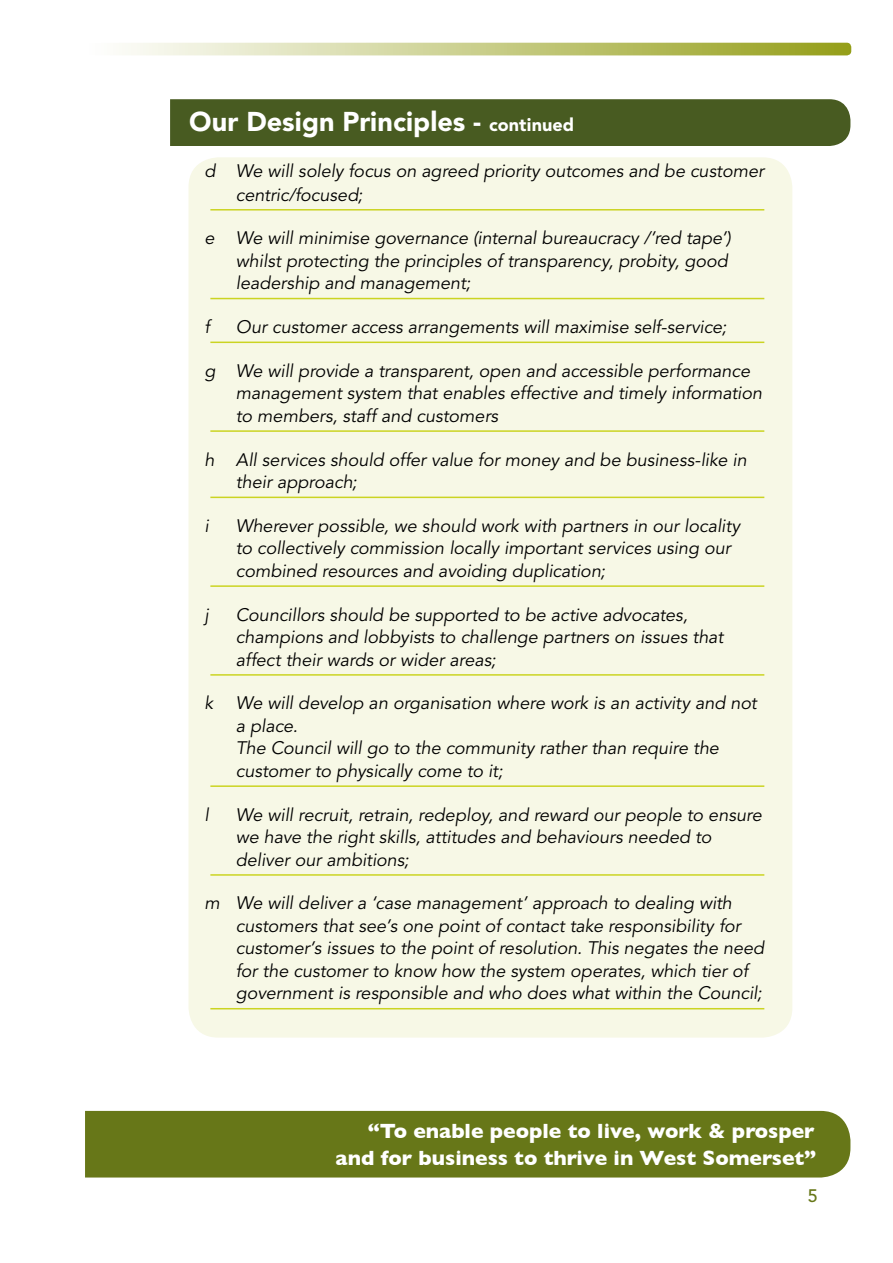
<style>
.page{position:relative;width:893px;height:1263px;background:#fff}
.page>*{position:absolute;margin:0;border:0;box-sizing:border-box;transform-origin:0 0}
.t1{font:900 27px "Avenir";color:#fff}
.t2{font:700 21px/27px "Gill Sans";color:#fff;text-align:right}
.t3{font:italic 18px/22.5px "Avenir";color:#000}
.t4{font:500 18px "Avenir";color:#677718}
.s1{font-size:18px}
</style>
<div class="page">
<div style="left:189px;top:157px;width:603px;height:880px;background:#f7f8e6;border-radius:30px"></div>
<div style="left:170px;top:99px;width:680px;height:47px;background:#485b21"></div>
<hr style="left:210px;top:209px;width:554px;height:2px;background:#cbd422">
<hr style="left:210px;top:298px;width:554px;height:1px;background:#cbd422">
<hr style="left:210px;top:342px;width:554px;height:1px;background:#cbd422">
<hr style="left:210px;top:430px;width:554px;height:2px;background:#cbd422">
<hr style="left:210px;top:497px;width:554px;height:1px;background:#cbd422">
<hr style="left:210px;top:585px;width:554px;height:2px;background:#cbd422">
<hr style="left:210px;top:674px;width:554px;height:2px;background:#cbd422">
<hr style="left:210px;top:785px;width:554px;height:2px;background:#cbd422">
<hr style="left:210px;top:874px;width:554px;height:2px;background:#cbd422">
<hr style="left:210px;top:1008px;width:554px;height:1px;background:#cbd422">
<div style="left:85px;top:1111px;width:765px;height:66px;background:#677718"></div>
<svg style="left:122px;top:43px;width:729px;height:12px"></svg>
<h1 class="t1" style="left:189px;top:106px;width:387px">Our Design Principles - <span class="s1">continued</span></h1>
<p class="t3" style="left:236px;top:159px;width:530px;line-height:24px;text-indent:-32px">d We will solely focus on agreed priority outcomes and be customer centric/focused;</p>
<p class="t3" style="left:236px;top:227px;width:496px;text-indent:-32px">e We will minimise governance (internal bureaucracy /’red tape’) whilst protecting the principles of transparency, probity, good leadership and management;</p>
<p class="t3" style="left:204px;top:316px;width:7px">f</p>
<p class="t3" style="left:236px;top:316px;width:492px">Our customer access arrangements will maximise self-service;</p>
<p class="t3" style="left:236px;top:360px;width:528px;text-indent:-32px">g We will provide a transparent, open and accessible performance management system that enables effective and timely information to members, staff and customers</p>
<p class="t3" style="left:236px;top:449px;width:512px;text-indent:-32px">h All services should offer value for money and be business-like in their approach;</p>
<p class="t3" style="left:204px;top:515px;width:6px">i</p>
<p class="t3" style="left:236px;top:515px;width:506px">Wherever possible, we should work with partners in our locality to collectively commission locally important services using our combined resources and avoiding duplication;</p>
<p class="t3" style="left:204px;top:604px;width:6px">j</p>
<p class="t3" style="left:236px;top:604px;width:489px">Councillors should be supported to be active advocates, champions and lobbyists to challenge partners on issues that affect their wards or wider areas;</p>
<p class="t3" style="left:204px;top:692px;width:10px">k</p>
<p class="t3" style="left:236px;top:692px;width:522px">We will develop an organisation where work is an activity and not a place.<br>The Council will go to the community rather than require the customer to physically come to it;</p>
<p class="t3" style="left:204px;top:804px;width:6px">l</p>
<p class="t3" style="left:236px;top:804px;width:527px">We will recruit, retrain, redeploy, and reward our people to ensure we have the right skills, attitudes and behaviours needed to deliver our ambitions;</p>
<p class="t3" style="left:236px;top:892px;width:530px;text-indent:-32px">m We will deliver a ‘case management’ approach to dealing with customers that see’s one point of contact take responsibility for customer’s issues to the point of resolution. This negates the need for the customer to know how the system operates, which tier of government is responsible and who does what within the Council;</p>
<p class="t2" style="left:335px;top:1117px;width:482px">“To enable people to live, work &amp; prosper and for business to thrive in West Somerset”</p>
<p class="t4" style="left:808px;top:1185px;width:12px">5</p>
</div>
